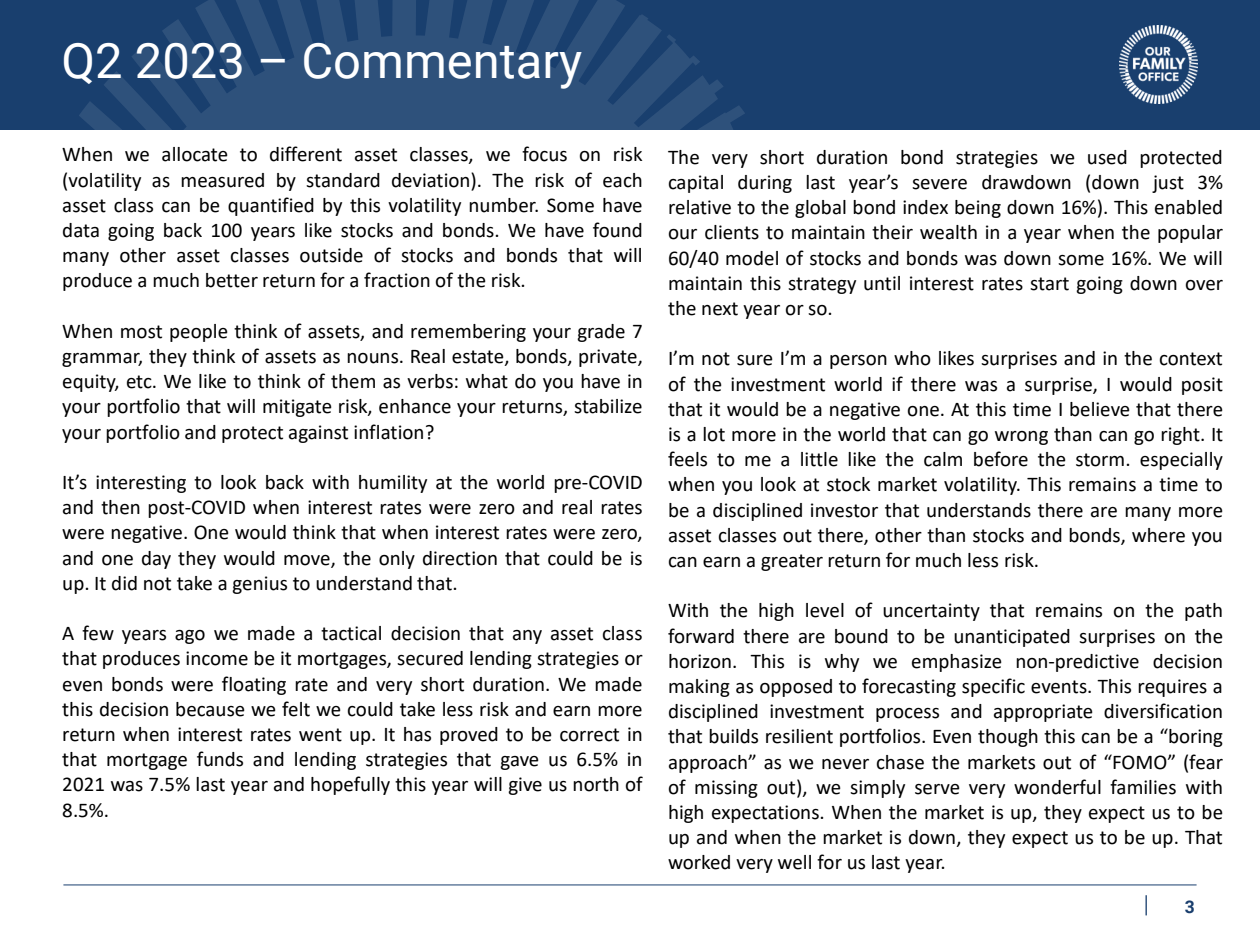
<style>
.page{position:relative;width:1260px;height:945px;background:#fff}
.page>*{position:absolute;margin:0;border:0;box-sizing:border-box;transform-origin:0 0}
.t1{font:49px "Roboto";color:#fff}
.t2{font:21px/25.2px "Calibri";color:#000;text-align:justify}
.t3{font:700 17.5px "Roboto";color:#193e6d}
</style>
<div class="page">
<div style="left:0;top:0;width:1260px;height:130px;background:#193f6e"></div>
<svg style="left:1146px;top:895px;width:1px;height:20px"></svg>
<hr style="left:63px;top:885px;width:1134px;height:1px;background:#193f6e">
<svg style="left:79px;top:71px;width:52px;height:59px"></svg>
<svg style="left:131px;top:0;width:592px;height:130px;fill:#2e517b"></svg>
<svg style="left:690px;top:105px;width:55px;height:25px"></svg>
<img style="left:1120px;top:26px;width:78px;height:78px">
<h2 class="t1" style="left:62px;top:26px;width:522px">Q2 2023 – Commentary</h2>
<p class="t2" style="left:62px;top:141px;width:582px">When we allocate to different asset classes, we focus on risk (volatility as measured by standard deviation). The risk of each asset class can be quantified by this volatility number. Some have data going back 100 years like stocks and bonds. We have found many other asset classes outside of stocks and bonds that will produce a much better return for a fraction of the risk.</p>
<p class="t2" style="left:62px;top:318px;width:582px">When most people think of assets, and remembering your grade 7 grammar, they think of assets as nouns. Real estate, bonds, private, equity, etc. We like to think of them as verbs: what do you have in your portfolio that will mitigate risk, enhance your returns, stabilize your portfolio and protect against inflation?</p>
<p class="t2" style="left:62px;top:469px;width:582px">It’s interesting to look back with humility at the world pre-COVID and then post-COVID when interest rates were zero and real rates were negative. One would think that when interest rates were zero, and one day they would move, the only direction that could be is up. It did not take a genius to understand that.</p>
<p class="t2" style="left:62px;top:620px;width:582px">A few years ago we made a tactical decision that any asset class that produces income be it mortgages, secured lending strategies or even bonds were floating rate and very short duration. We made this decision because we felt we could take less risk and earn more return when interest rates went up. It has proved to be correct in that mortgage funds and lending strategies that gave us 6.5% in 2021 was 7.5% last year and hopefully this year will give us north of 8.5%.</p>
<p class="t2" style="left:668px;top:144px;width:557px">The very short duration bond strategies we used protected capital during last year’s severe drawdown (down just 3% relative to the global bond index being down 16%). This enabled our clients to maintain their wealth in a year when the popular 60/40 model of stocks and bonds was down some 16%. We will maintain this strategy until interest rates start going down over the next year or so.</p>
<p class="t2" style="left:668px;top:345px;width:557px">I’m not sure I’m a person who likes surprises and in the context of the investment world if there was a surprise, I would posit that it would be a negative one. At this time I believe that there is a lot more in the world that can go wrong than can go right. It feels to me a little like the calm before the storm. especially when you look at stock market volatility. This remains a time to be a disciplined investor that understands there are many more asset classes out there, other than stocks and bonds, where you can earn a greater return for much less risk.</p>
<p class="t2" style="left:668px;top:597px;width:557px">With the high level of uncertainty that remains on the path forward there are bound to be unanticipated surprises on the horizon. This is why we emphasize non-predictive decision making as opposed to forecasting specific events. This requires a disciplined investment process and appropriate diversification that builds resilient portfolios. Even though this can be a “boring approach” as we never chase the markets out of “FOMO” (fear of missing out), we simply serve very wonderful families with high expectations. When the market is up, they expect us to be up and when the market is down, they expect us to be up. That worked very well for us last year.</p>
<p class="t3" style="left:1185px;top:894px;width:12px">3</p>
</div>
